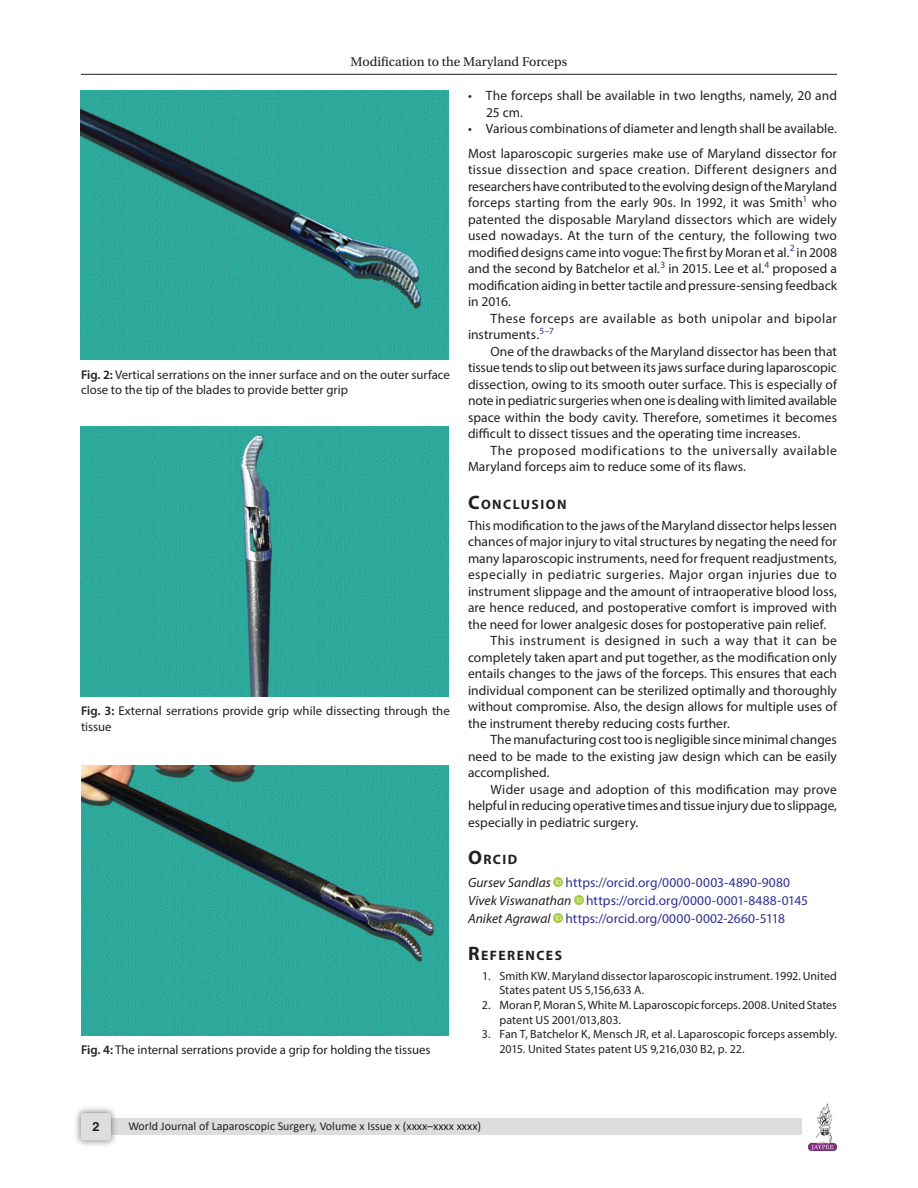
<style>
.page{position:relative;width:918px;height:1188px;background:#fff}
.page>*{position:absolute;margin:0;border:0;box-sizing:border-box;transform-origin:0 0}
.Head-1{font:700 13.65px "Myriad Pro";letter-spacing:.105em;color:#231f20}
.Para-Indent{font:13.5px/16.5px "Myriad Pro";letter-spacing:.005em;color:#231f20;text-align:justify}
.Para-NoIndent{font:13.5px/16.5px "Myriad Pro";color:#231f20;text-align:justify}
.Para-NoIndent-2{font:13.5px "Myriad Pro";letter-spacing:.005em;color:#2e3092}
.Para-Indent-2{font:13.5px/16.5px "Myriad Pro";letter-spacing:.035em;color:#231f20}
.Para-Indent-3{font:13.5px/16.5px "Myriad Pro";letter-spacing:.03em;color:#231f20}
.List-Bullet{font:13.5px/16.5px "Myriad Pro";color:#231f20}
.List-Bullet-last{font:13.5px "Myriad Pro";color:#231f20}
.t1{font:13.5px "Utopia Std";color:#231f20}
.FigCaption{font:12.75px/15.3px "Myriad Pro";color:#231f20}
.t2{font:700 12.75px "Helvetica LT Std";color:#231f20}
.References{font:12px/14.7px "Myriad Pro";letter-spacing:.005em;color:#231f20}
.t3{font:12px "Calibri";color:#231f20}
.s1{font-weight:600}
.s2{font-size:19.5px}
.s3{font-style:italic;color:#231f20}
</style>
<div class="page">
<hr style="left:81px;top:74px;width:756px;height:1px;background:#231f20">
<img style="left:808px;top:1103px;width:29px;height:48px">
<div style="left:96px;top:1119px;width:706px;height:16px;background:#dcdddf"></div>
<div style="left:73px;top:1106px;width:45px;height:41px;background:#231f20;opacity:.61"></div>
<div style="left:81px;top:1113px;width:30px;height:27px;background:#dcdddf;border-radius:2px"></div>
<svg style="left:554px;top:878px;width:9px;height:9px"></svg>
<svg style="left:574px;top:896px;width:9px;height:9px"></svg>
<svg style="left:553px;top:914px;width:10px;height:9px"></svg>
<img style="left:81px;top:90px;width:367px;height:270px">
<img style="left:81px;top:427px;width:367px;height:270px">
<img style="left:81px;top:765px;width:367px;height:270px">
<p class="t1" style="left:351px;top:55px;width:218px">Modification to the Maryland Forceps</p>
<p class="FigCaption" style="left:81px;top:366px;width:371px"><span class="s1">Fig. 2:</span> Vertical serrations on the inner surface and on the outer surface close to the tip of the blades to provide better grip</p>
<p class="FigCaption" style="left:81px;top:703px;width:370px"><span class="s1">Fig. 3:</span> External serrations provide grip while dissecting through the tissue</p>
<p class="FigCaption" style="left:81px;top:1042px;width:351px"><span class="s1">Fig. 4:</span> The internal serrations provide a grip for holding the tissues</p>
<p class="List-Bullet" style="left:486px;top:87px;width:353px;text-indent:-18px">• The forceps shall be available in two lengths, namely, 20 and<br>25 cm.</p>
<p class="List-Bullet-last" style="left:468px;top:120px;width:370px">• Various combinations of diameter and length shall be available.</p>
<p class="Para-NoIndent" style="left:468px;top:145px;width:371px">Most laparoscopic surgeries make use of Maryland dissector for tissue dissection and space creation. Different designers and researchers have contributed to the evolving design of the Maryland forceps starting from the early 90s. In 1992, it was Smith<sup>1</sup> who patented the disposable Maryland dissectors which are widely used nowadays. At the turn of the century, the following two modified designs came into vogue: The first by Moran et al.<sup>2</sup> in 2008 and the second by Batchelor et al.<sup>3</sup> in 2015. Lee et al.<sup>4</sup> proposed a modification aiding in better tactile and pressure-sensing feedback in 2016.</p>
<p class="Para-Indent-3" style="left:468px;top:310px;width:371px;text-indent:22px">These forceps are available as both unipolar and bipolar instruments.<sup>5–7</sup></p>
<p class="Para-Indent" style="left:468px;top:343px;width:371px;text-indent:22px">One of the drawbacks of the Maryland dissector has been that tissue tends to slip out between its jaws surface during laparoscopic dissection, owing to its smooth outer surface. This is especially of note in pediatric surgeries when one is dealing with limited available space within the body cavity. Therefore, sometimes it becomes difficult to dissect tissues and the operating time increases.</p>
<p class="Para-Indent-2" style="left:468px;top:442px;width:371px;text-indent:22px">The proposed modifications to the universally available<br>Maryland forceps aim to reduce some of its flaws.</p>
<p class="Head-1" style="left:468px;top:495px;width:100px"><span class="s2">C</span>ONCLUSION</p>
<p class="Para-NoIndent" style="left:468px;top:517px;width:371px">This modification to the jaws of the Maryland dissector helps lessen chances of major injury to vital structures by negating the need for many laparoscopic instruments, need for frequent readjustments, especially in pediatric surgeries. Major organ injuries due to instrument slippage and the amount of intraoperative blood loss, are hence reduced, and postoperative comfort is improved with the need for lower analgesic doses for postoperative pain relief.</p>
<p class="Para-Indent" style="left:468px;top:632px;width:371px;text-indent:22px">This instrument is designed in such a way that it can be completely taken apart and put together, as the modification only entails changes to the jaws of the forceps. This ensures that each individual component can be sterilized optimally and thoroughly without compromise. Also, the design allows for multiple uses of the instrument thereby reducing costs further.</p>
<p class="Para-Indent" style="left:468px;top:731px;width:371px;text-indent:22px">The manufacturing cost too is negligible since minimal changes need to be made to the existing jaw design which can be easily accomplished.</p>
<p class="Para-Indent" style="left:468px;top:781px;width:371px;text-indent:22px">Wider usage and adoption of this modification may prove helpful in reducing operative times and tissue injury due to slippage, especially in pediatric surgery.</p>
<p class="Head-1" style="left:468px;top:851px;width:51px"><span class="s2">O</span>RCID</p>
<p class="Para-NoIndent-2" style="left:468px;top:874px;width:324px"><span class="s3">Gursev Sandlas</span> https://orcid.org/0000-0003-4890-9080</p>
<p class="Para-NoIndent-2" style="left:468px;top:892px;width:342px"><span class="s3">Vivek Viswanathan</span> https://orcid.org/0000-0001-8488-0145</p>
<p class="Para-NoIndent-2" style="left:468px;top:910px;width:318px"><span class="s3">Aniket Agrawal</span> https://orcid.org/0000-0002-2660-5118</p>
<p class="Head-1" style="left:468px;top:947px;width:96px"><span class="s2">R</span>EFERENCES</p>
<p class="References" style="left:500px;top:968px;width:339px;text-indent:-17px">1. Smith KW. Maryland dissector laparoscopic instrument. 1992. United<br>States patent US 5,156,633 A.</p>
<p class="References" style="left:500px;top:997px;width:339px;text-indent:-18px">2. Moran P, Moran S, White M. Laparoscopic forceps. 2008. United States patent US 2001/013,803.</p>
<p class="References" style="left:500px;top:1027px;width:339px;text-indent:-18px">3. Fan T, Batchelor K, Mensch JR, et al. Laparoscopic forceps assembly.<br>2015. United States patent US 9,216,030 B2, p. 22.</p>
<p class="t2" style="left:92px;top:1119px;width:9px">2</p>
<p class="t3" style="left:128px;top:1117px;width:354px">World Journal of Laparoscopic Surgery, Volume x Issue x (xxxx–xxxx xxxx)</p>
</div>
